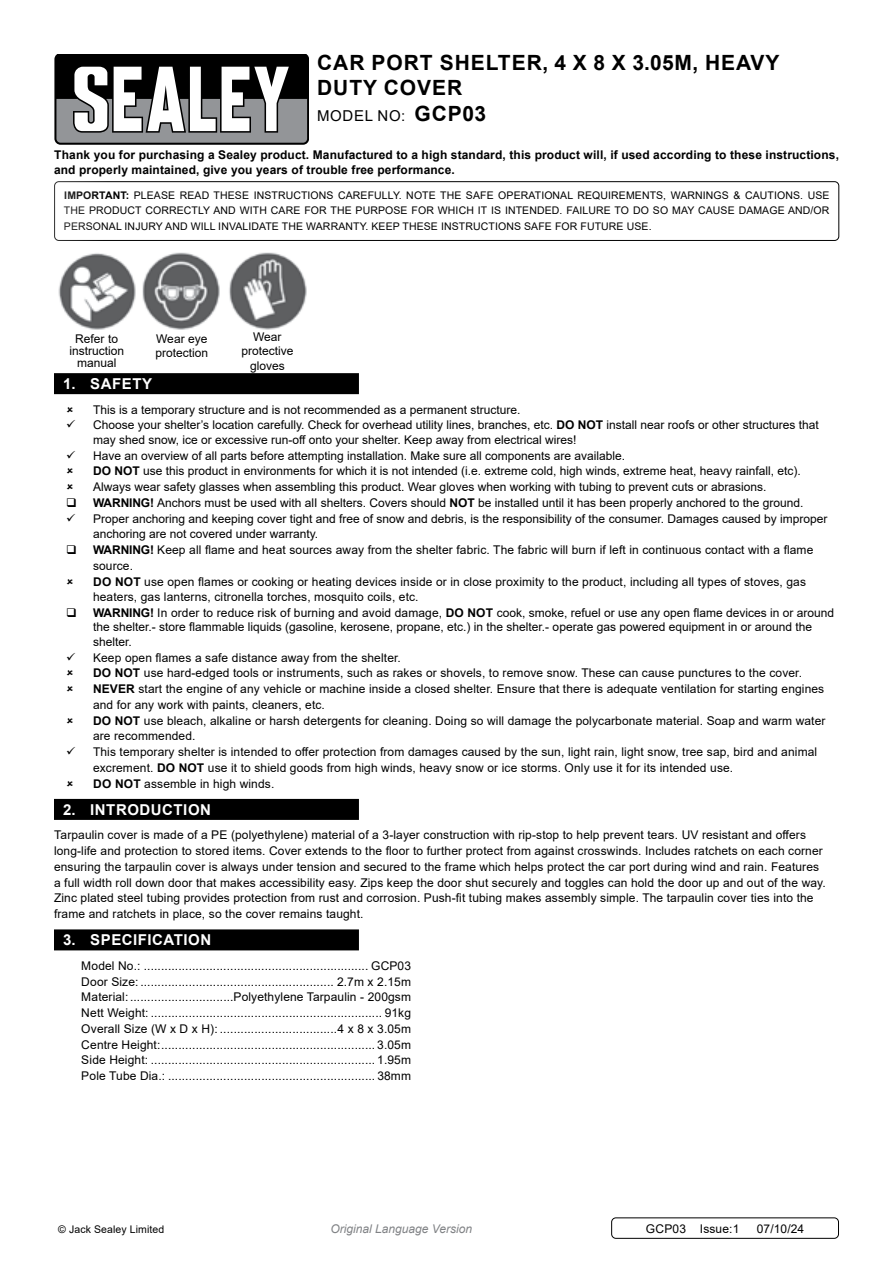
<style>
.page{position:relative;width:893px;height:1263px;background:#fff}
.page>*{position:absolute;margin:0;border:0;box-sizing:border-box;transform-origin:0 0}
.t1{font:700 21px/25.2px "Arial";letter-spacing:.045em;color:#000}
.t2{font:700 15px "Arial";letter-spacing:.035em;color:#fff}
.t3{font:15px "Arial";letter-spacing:.045em;color:#000}
.t4{font:12px/15.8px "Arial";letter-spacing:.01em;color:#000}
.t5{font:700 12px/15.8px "Arial";letter-spacing:.01em;color:#000}
.t6{font:italic 12px "Arial";color:#808285}
.t7{font:10.5px/15.8px "Arial";letter-spacing:.01em;color:#000;text-align:justify}
.s1{font-weight:700;font-size:21px}
.s2{font-weight:700}
</style>
<div class="page">
<svg style="left:54px;top:54px;width:255px;height:90px"></svg>
<div style="left:54px;top:181px;width:785px;height:60px;border:1px solid #000;border-radius:4px"></div>
<div style="left:54px;top:373px;width:305px;height:21px;background:#000"></div>
<div style="left:54px;top:799px;width:305px;height:21px;background:#000"></div>
<div style="left:54px;top:929px;width:305px;height:21px;background:#000"></div>
<img style="left:58px;top:252px;width:162px;height:78px">
<div style="left:611px;top:1217px;width:228px;height:22px;border:1px solid #000;border-radius:4px"></div>
<img style="left:229px;top:252px;width:78px;height:78px">
<h1 class="t1" style="left:317px;top:50px;width:464px">CAR PORT SHELTER, 4 X 8 X 3.05M, HEAVY<br>DUTY COVER</h1>
<p class="t3" style="left:317px;top:105px;width:170px">MODEL NO: <span class="s1">GCP03</span></p>
<p class="t5" style="left:54px;top:147px;width:786px">Thank you for purchasing a Sealey product. Manufactured to a high standard, this product will, if used according to these instructions, and properly maintained, give you years of trouble free performance.</p>
<p class="t7" style="left:64px;top:187px;width:767px"><span class="s2">IMPORTANT:</span> PLEASE READ THESE INSTRUCTIONS CAREFULLY. NOTE THE SAFE OPERATIONAL REQUIREMENTS, WARNINGS &amp; CAUTIONS. USE THE PRODUCT CORRECTLY AND WITH CARE FOR THE PURPOSE FOR WHICH IT IS INTENDED. FAILURE TO DO SO MAY CAUSE DAMAGE AND/OR PERSONAL INJURY AND WILL INVALIDATE THE WARRANTY. KEEP THESE INSTRUCTIONS SAFE FOR FUTURE USE.</p>
<p class="t4" style="left:69px;top:332px;width:56px;line-height:12px;text-align:center">Refer to instruction manual</p>
<p class="t4" style="left:155px;top:331px;width:54px;line-height:14.4px">Wear eye protection</p>
<p class="t4" style="left:241px;top:329px;width:54px;line-height:14.4px;text-align:center">Wear protective gloves</p>
<p class="t2" style="left:63px;top:373px;width:90px">1. SAFETY</p>
<p class="t4" style="left:93px;top:401px;width:727px">This is a temporary structure and is not recommended as a permanent structure.<br>Choose your shelter’s location carefully. Check for overhead utility lines, branches, etc. <span class="s2">DO NOT</span> install near roofs or other structures that</p>
<p class="t4" style="left:93px;top:432px;width:743px">may shed snow, ice or excessive run-off onto your shelter. Keep away from electrical wires!<br>Have an overview of all parts before attempting installation. Make sure all components are available.<br><span class="s2">DO NOT</span> use this product in environments for which it is not intended (i.e. extreme cold, high winds, extreme heat, heavy rainfall, etc).<br>Always wear safety glasses when assembling this product. Wear gloves when working with tubing to prevent cuts or abrasions.<br><span class="s2">WARNING!</span> Anchors must be used with alI shelters. Covers should <span class="s2">NOT</span> be installed until it has been properly anchored to the ground.<br>Proper anchoring and keeping cover tight and free of snow and debris, is the responsibility of the consumer. Damages caused by improper anchoring are not covered under warranty.<br><span class="s2">WARNING!</span> Keep all flame and heat sources away from the shelter fabric. The fabric will burn if left in continuous contact with a flame source.<br><span class="s2">DO NOT</span> use open flames or cooking or heating devices inside or in close proximity to the product, including all types of stoves, gas heaters, gas lanterns, citronella torches, mosquito coils, etc.<br><span class="s2">WARNING!</span> In order to reduce risk of burning and avoid damage, <span class="s2">DO NOT</span> cook, smoke, refuel or use any open flame devices in or around</p>
<p class="t4" style="left:93px;top:620px;width:721px;line-height:14.4px">the shelter.- store flammable liquids (gasoline, kerosene, propane, etc.) in the shelter.- operate gas powered equipment in or around the shelter.</p>
<p class="t4" style="left:93px;top:649px;width:734px">Keep open flames a safe distance away from the shelter.<br><span class="s2">DO NOT</span> use hard-edged tools or instruments, such as rakes or shovels, to remove snow. These can cause punctures to the cover.<br><span class="s2">NEVER</span> start the engine of any vehicle or machine inside a closed shelter. Ensure that there is adequate ventilation for starting engines and for any work with paints, cleaners, etc.<br><span class="s2">DO NOT</span> use bleach, alkaline or harsh detergents for cleaning. Doing so will damage the polycarbonate material. Soap and warm water are recommended.<br>This temporary shelter is intended to offer protection from damages caused by the sun, light rain, light snow, tree sap, bird and animal excrement. <span class="s2">DO NOT</span> use it to shield goods from high winds, heavy snow or ice storms. Only use it for its intended use.<br><span class="s2">DO NOT</span> assemble in high winds.</p>
<p class="t2" style="left:63px;top:799px;width:149px">2. INTRODUCTION</p>
<p class="t4" style="left:54px;top:827px;width:773px">Tarpaulin cover is made of a PE (polyethylene) material of a 3-layer construction with rip-stop to help prevent tears. UV resistant and offers long-life and protection to stored items. Cover extends to the floor to further protect from against crosswinds. Includes ratchets on each corner ensuring the tarpaulin cover is always under tension and secured to the frame which helps protect the car port during wind and rain. Features a full width roll down door that makes accessibility easy. Zips keep the door shut securely and toggles can hold the door up and out of the way.<br>Zinc plated steel tubing provides protection from rust and corrosion. Push-fit tubing makes assembly simple. The tarpaulin cover ties into the frame and ratchets in place, so the cover remains taught.</p>
<p class="t2" style="left:63px;top:929px;width:150px">3. SPECIFICATION</p>
<p class="t4" style="left:81px;top:958px;width:331px;text-align:justify">Model No.: ................................................................. GCP03<br>Door Size: ........................................................ 2.7m x 2.15m Material:..............................Polyethylene Tarpaulin - 200gsm Nett Weight: ................................................................... 91kg Overall Size (W x D x H): ..................................4 x 8 x 3.05m Centre Height:.............................................................. 3.05m Side Height: ................................................................. 1.95m Pole Tube Dia.: ............................................................ 38mm</p>
<p class="t7" style="left:58px;top:1221px;width:108px">© Jack Sealey Limited</p>
<p class="t6" style="left:330px;top:1220px;width:143px">Original Language Version</p>
<p class="t4" style="left:646px;top:1220px;width:95px">GCP03 Issue:1</p>
<p class="t4" style="left:757px;top:1220px;width:49px">07/10/24</p>
</div>
